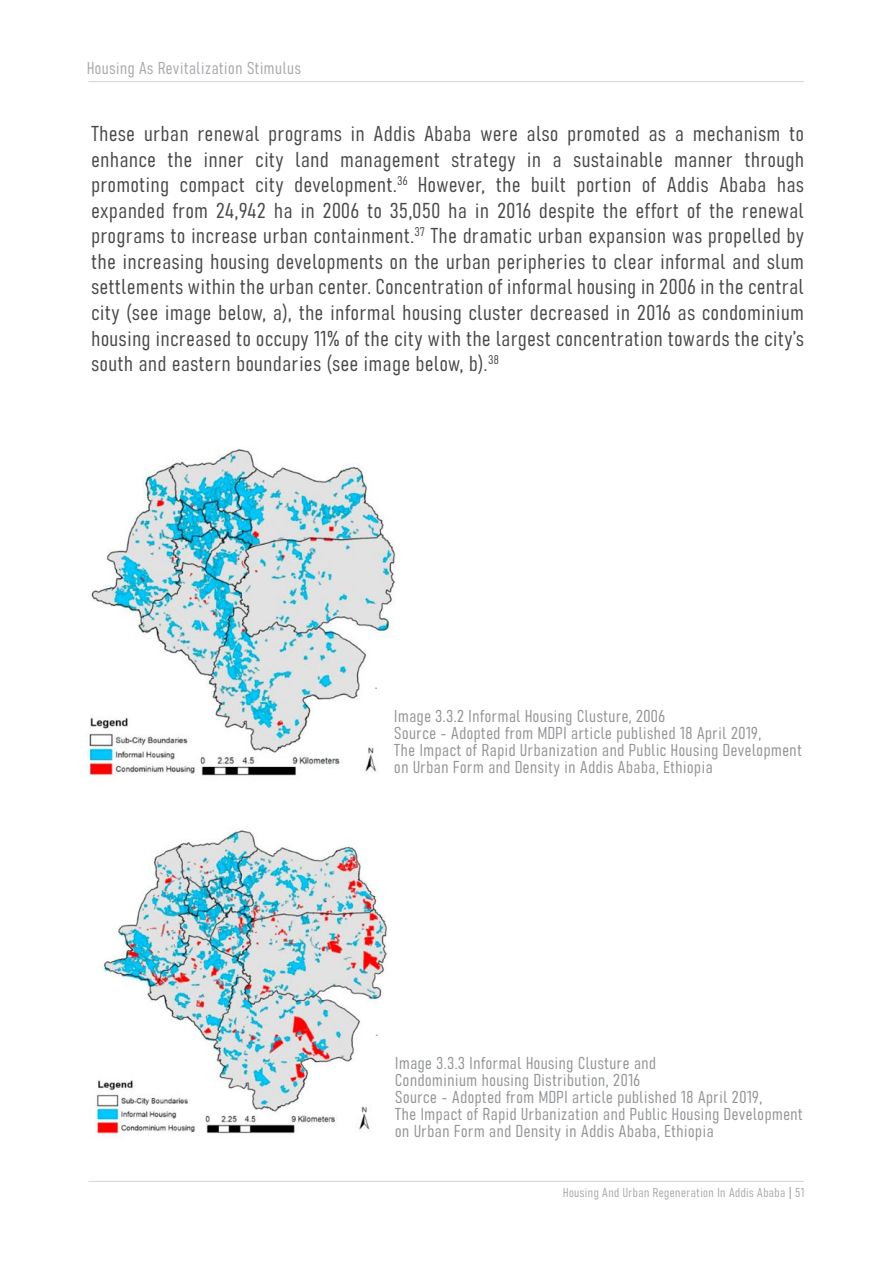
<style>
.page{position:relative;width:893px;height:1263px;background:#fff}
.page>*{position:absolute;margin:0;border:0;box-sizing:border-box;transform-origin:0 0}
.t1{font:21.3px/25.5px "Bahnschrift";letter-spacing:.035em;color:#494949;text-align:justify}
.t2{font:16.95px/17px "Bahnschrift";letter-spacing:.035em;color:#929497}
.t3{font:16.95px "Bahnschrift";letter-spacing:.035em;color:#a7a9ac}
.t4{font:12.75px "Bahnschrift";letter-spacing:.035em;color:#a7a9ac}
.s1{font-size:16.95px}
</style>
<div class="page">
<img style="left:87px;top:448px;width:309px;height:687px">
<hr style="left:88px;top:81px;width:716px;height:1px;background:#d1d3d4">
<hr style="left:88px;top:1181px;width:716px;height:1px;background:#d1d3d4">
<p class="t3" style="left:87px;top:55px;width:215px">Housing As Revitalization Stimulus</p>
<p class="t1" style="left:91px;top:120px;width:714px">These urban renewal programs in Addis Ababa were also promoted as a mechanism to enhance the inner city land management strategy in a sustainable manner through promoting compact city development.<sup>36</sup> However, the built portion of Addis Ababa has expanded from 24,942 ha in 2006 to 35,050 ha in 2016 despite the effort of the renewal programs to increase urban containment.<sup>37</sup> The dramatic urban expansion was propelled by the increasing housing developments on the urban peripheries to clear informal and slum settlements within the urban center. Concentration of informal housing in 2006 in the central city (see image below, a), the informal housing cluster decreased in 2016 as condominium housing increased to occupy 11% of the city with the largest concentration towards the city’s south and eastern boundaries (see image below, b).<sup>38</sup></p>
<p class="t2" style="left:375px;top:674px;width:4px">.</p>
<p class="t2" style="left:394px;top:706px;width:409px">Image 3.3.2 Informal Housing Clusture, 2006<br>Source - Adopted from MDPI article published 18 April 2019,<br>The Impact of Rapid Urbanization and Public Housing Development on Urban Form and Density in Addis Ababa, Ethiopia</p>
<p class="t2" style="left:375px;top:1020px;width:4px">.</p>
<p class="t2" style="left:395px;top:1053px;width:409px">Image 3.3.3 Informal Housing Clusture and<br>Condominium housing Distribution, 2016<br>Source - Adopted from MDPI article published 18 April 2019,<br>The Impact of Rapid Urbanization and Public Housing Development on Urban Form and Density in Addis Ababa, Ethiopia</p>
<p class="t4" style="left:563px;top:1183px;width:242px">Housing And Urban Regeneration In Addis Ababa <span class="s1">I</span> 51</p>
</div>
